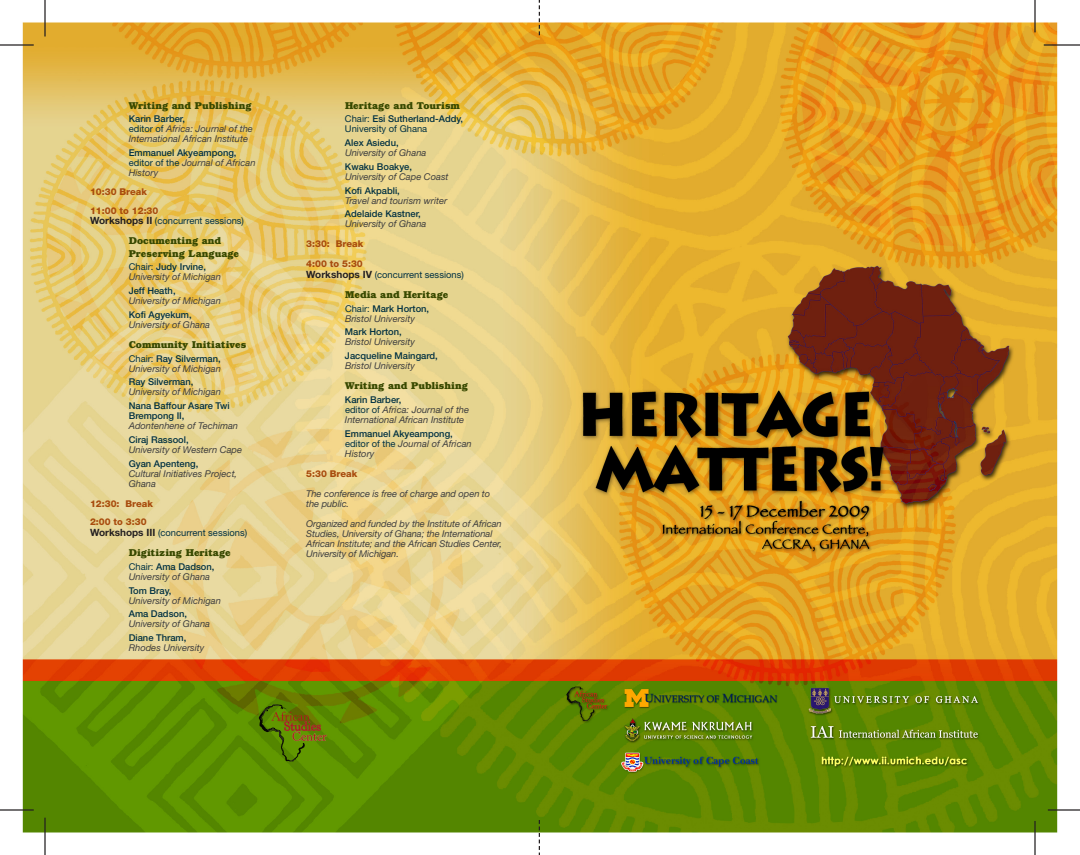
<style>
.page{position:relative;width:1080px;height:855px;background:#fff}
.page>*{position:absolute;margin:0;border:0;box-sizing:border-box;transform-origin:0 0}
.t1{font:700 10px "Bookman";color:#384900}
.t2{font:italic 9.38px/10px "Helvetica Neue";color:#3e3e3f}
.t3{font:500 9.38px "Helvetica Neue";color:#003042}
.t4{font:9.38px "Helvetica Neue";color:#003042}
.t5{font:800 9.38px "Helvetica Neue";color:#a84b0d}
.s1{font-style:normal;color:#003042}
.s2{font-weight:700;font-size:10px;color:#231f20}
.s3{font-weight:400}
.s4{font-weight:500;font-style:normal;color:#003042}
</style>
<div class="page">
<img style="left:22px;top:0;width:1036px;height:855px">
<svg style="left:259px;top:704px;width:68px;height:58px;background:#607d04"></svg>
<hr style="left:44px;top:0;width:2px;height:37px;background:#231f20">
<hr style="left:0;top:44px;width:34px;height:2px;background:#231f20">
<hr style="left:0;top:809px;width:34px;height:2px;background:#231f20">
<hr style="left:44px;top:818px;width:2px;height:37px;background:#231f20">
<hr style="left:1034px;top:821px;width:2px;height:34px;background:#231f20">
<hr style="left:1048px;top:809px;width:32px;height:2px;background:#231f20">
<hr style="left:1044px;top:44px;width:36px;height:2px;background:#231f20">
<hr style="left:1034px;top:0;width:2px;height:32px;background:#231f20">
<svg style="left:539px;top:0;width:1px;height:35px"></svg>
<svg style="left:539px;top:820px;width:1px;height:35px"></svg>
<p class="t1" style="left:129px;top:99px;width:124px">Writing and Publishing</p>
<p class="t3" style="left:129px;top:113px;width:58px">Karin Barber,</p>
<p class="t2" style="left:129px;top:124px;width:126px"><span class="s1">editor of</span> Africa: Journal of the</p>
<p class="t2" style="left:129px;top:134px;width:121px">International African Institute</p>
<p class="t3" style="left:129px;top:147px;width:109px">Emmanuel Akyeampong,</p>
<p class="t2" style="left:129px;top:158px;width:128px"><span class="s1">editor of the</span> Journal of African</p>
<p class="t2" style="left:129px;top:168px;width:31px">History</p>
<p class="t5" style="left:90px;top:186px;width:58px">10:30 Break</p>
<p class="t5" style="left:90px;top:205px;width:70px">11:00 to 12:30</p>
<p class="t4" style="left:90px;top:215px;width:156px"><span class="s2">Workshops II</span> (concurrent sessions)</p>
<p class="t1" style="left:129px;top:235px;width:94px">Documenting and</p>
<p class="t1" style="left:129px;top:247px;width:112px">Preserving Language</p>
<p class="t3" style="left:129px;top:262px;width:79px"><span class="s3">Chair:</span> Judy Irvine,</p>
<p class="t2" style="left:129px;top:272px;width:94px">University of Michigan</p>
<p class="t3" style="left:129px;top:285px;width:48px">Jeff Heath,</p>
<p class="t2" style="left:129px;top:296px;width:94px">University of Michigan</p>
<p class="t3" style="left:129px;top:309px;width:64px">Kofi Agyekum,</p>
<p class="t2" style="left:129px;top:319px;width:83px">University of Ghana</p>
<p class="t1" style="left:129px;top:338px;width:119px">Community Initiatives</p>
<p class="t3" style="left:129px;top:353px;width:94px"><span class="s3">Chair:</span> Ray Silverman,</p>
<p class="t2" style="left:129px;top:363px;width:94px">University of Michigan</p>
<p class="t3" style="left:129px;top:377px;width:66px">Ray Silverman,</p>
<p class="t2" style="left:129px;top:387px;width:94px">University of Michigan</p>
<p class="t3" style="left:129px;top:400px;width:102px">Nana Baffour Asare Twi</p>
<p class="t3" style="left:129px;top:410px;width:57px">Brempong II,</p>
<p class="t2" style="left:129px;top:421px;width:111px">Adontenhene of Techiman</p>
<p class="t3" style="left:129px;top:434px;width:61px">Ciraj Rassool,</p>
<p class="t2" style="left:129px;top:444px;width:115px">University of Western Cape</p>
<p class="t3" style="left:129px;top:458px;width:71px">Gyan Apenteng,</p>
<p class="t2" style="left:129px;top:468px;width:110px">Cultural Initiatives Project,</p>
<p class="t2" style="left:129px;top:478px;width:29px">Ghana</p>
<p class="t5" style="left:90px;top:498px;width:64px">12:30: Break</p>
<p class="t5" style="left:90px;top:517px;width:58px">2:00 to 3:30</p>
<p class="t4" style="left:90px;top:527px;width:159px"><span class="s2">Workshops III</span> (concurrent sessions)</p>
<p class="t1" style="left:129px;top:546px;width:103px">Digitizing Heritage</p>
<p class="t3" style="left:129px;top:561px;width:87px"><span class="s3">Chair:</span> Ama Dadson,</p>
<p class="t2" style="left:129px;top:571px;width:83px">University of Ghana</p>
<p class="t3" style="left:129px;top:585px;width:44px">Tom Bray,</p>
<p class="t2" style="left:129px;top:595px;width:94px">University of Michigan</p>
<p class="t3" style="left:129px;top:608px;width:60px">Ama Dadson,</p>
<p class="t2" style="left:129px;top:619px;width:83px">University of Ghana</p>
<p class="t3" style="left:129px;top:632px;width:59px">Diane Thram,</p>
<p class="t2" style="left:129px;top:643px;width:77px">Rhodes University</p>
<p class="t1" style="left:345px;top:99px;width:117px">Heritage and Tourism</p>
<p class="t3" style="left:345px;top:113px;width:120px"><span class="s3">Chair:</span> Esi Sutherland-Addy,</p>
<p class="t4" style="left:345px;top:123px;width:84px">University of Ghana</p>
<p class="t3" style="left:345px;top:137px;width:55px">Alex Asiedu,</p>
<p class="t2" style="left:345px;top:148px;width:83px">University of Ghana</p>
<p class="t3" style="left:345px;top:161px;width:69px">Kwaku Boakye,</p>
<p class="t2" style="left:345px;top:171px;width:105px">University of Cape Coast</p>
<p class="t3" style="left:345px;top:185px;width:56px">Kofi Akpabli,</p>
<p class="t2" style="left:345px;top:195px;width:104px">Travel and tourism writer</p>
<p class="t3" style="left:345px;top:208px;width:77px">Adelaide Kastner,</p>
<p class="t2" style="left:345px;top:219px;width:83px">University of Ghana</p>
<p class="t5" style="left:306px;top:238px;width:58px">3:30: Break</p>
<p class="t5" style="left:306px;top:258px;width:58px">4:00 to 5:30</p>
<p class="t4" style="left:306px;top:269px;width:159px"><span class="s2">Workshops IV</span> (concurrent sessions)</p>
<p class="t1" style="left:345px;top:288px;width:105px">Media and Heritage</p>
<p class="t2" style="left:345px;top:303px;width:86px"><span class="s1">Chair:</span> <span class="s4">Mark Horton,<br></span>Bristol University</p>
<p class="t3" style="left:345px;top:327px;width:58px">Mark Horton,</p>
<p class="t2" style="left:345px;top:337px;width:71px">Bristol University</p>
<p class="t3" style="left:345px;top:350px;width:94px">Jacqueline Maingard,</p>
<p class="t2" style="left:345px;top:361px;width:71px">Bristol University</p>
<p class="t1" style="left:345px;top:380px;width:124px">Writing and Publishing</p>
<p class="t3" style="left:345px;top:394px;width:58px">Karin Barber,</p>
<p class="t2" style="left:345px;top:404px;width:126px"><span class="s1">editor of</span> Africa: Journal of the</p>
<p class="t2" style="left:345px;top:414px;width:121px">International African Institute</p>
<p class="t3" style="left:345px;top:428px;width:109px">Emmanuel Akyeampong,</p>
<p class="t2" style="left:345px;top:438px;width:128px"><span class="s1">editor of the</span> Journal of African</p>
<p class="t2" style="left:345px;top:448px;width:31px">History</p>
<p class="t5" style="left:306px;top:468px;width:53px">5:30 Break</p>
<p class="t2" style="left:306px;top:488px;width:185px">The conference is free of charge and open to the public.</p>
<p class="t2" style="left:306px;top:518px;width:197px">Organized and funded by the Institute of African Studies, University of Ghana; the International African Institute; and the African Studies Center, University of Michigan.</p>
</div>
